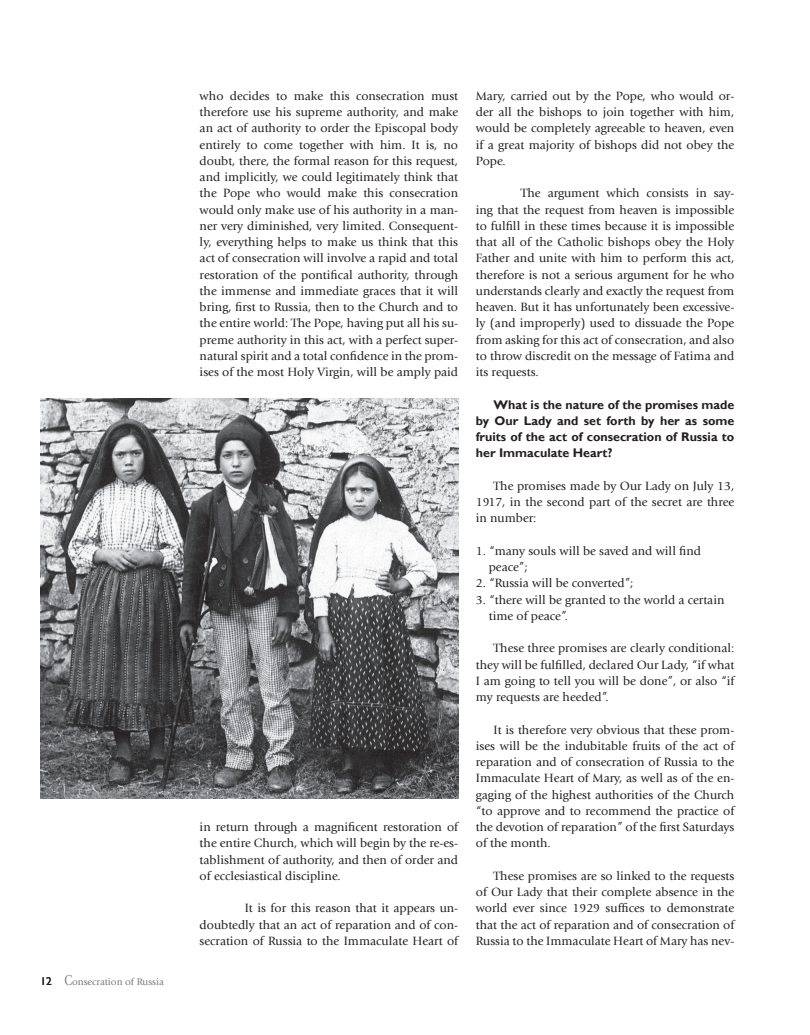
<style>
.page{position:relative;width:810px;height:1035px;background:#fff}
.page>*{position:absolute;margin:0;border:0;box-sizing:border-box;transform-origin:0 0}
.t1{font:12.5px/16.2px "Giovanni Std";color:#231f20;text-align:justify}
.t2{font:700 12.5px/16.2px "Gill Sans";color:#231f20;text-align:justify}
.t3{font:11.25px "Gill Sans";color:#231f20}
.t4{font:10px "Giovanni Std";color:#76787b}
.s1{font-size:15px}
</style>
<div class="page">
<img style="left:40px;top:399px;width:418px;height:399px">
<p class="t3" style="left:41px;top:975px;width:13px">12</p>
<p class="t4" style="left:64px;top:976px;width:101px"><span class="s1">C</span>onsecration of Russia</p>
<p class="t1" style="left:200px;top:88px;width:260px">who decides to make this consecration must therefore use his supreme authority, and make an act of authority to order the Episcopal body entirely to come together with him. It is, no doubt, there, the formal reason for this request, and implicitly, we could legitimately think that the Pope who would make this consecration would only make use of his authority in a man&shy;ner very diminished, very limited. Consequent&shy;ly, everything helps to make us think that this act of consecration will involve a rapid and total restoration of the pontifical authority, through the immense and immediate graces that it will bring, first to Russia, then to the Church and to the entire world: The Pope, having put all his su&shy;preme authority in this act, with a perfect super&shy;natural spirit and a total confidence in the prom&shy;ises of the most Holy Virgin, will be amply paid</p>
<p class="t1" style="left:200px;top:819px;width:260px">in return through a magnificent restoration of the entire Church, which will begin by the re-es&shy;tablishment of authority, and then of order and of ecclesiastical discipline.</p>
<p class="t1" style="left:200px;top:900px;width:260px;text-indent:45px">It is for this reason that it appears un&shy;doubtedly that an act of reparation and of con&shy;secration of Russia to the Immaculate Heart of</p>
<p class="t1" style="left:476px;top:88px;width:260px">Mary, carried out by the Pope, who would or&shy;der all the bishops to join together with him, would be completely agreeable to heaven, even if a great majority of bishops did not obey the Pope.</p>
<p class="t1" style="left:476px;top:185px;width:260px;text-indent:45px">The argument which consists in say&shy;ing that the request from heaven is impossible to fulfill in these times because it is impossible that all of the Catholic bishops obey the Holy Father and unite with him to perform this act, therefore is not a serious argument for he who understands clearly and exactly the request from heaven. But it has unfortunately been excessive&shy;ly (and improperly) used to dissuade the Pope from asking for this act of consecration, and also to throw discredit on the message of Fatima and its requests.</p>
<p class="t2" style="left:476px;top:397px;width:260px;text-indent:18px">What is the nature of the promises made by Our Lady and set forth by her as some fruits of the act of consecration of Russia to her Immaculate Heart?</p>
<p class="t1" style="left:476px;top:478px;width:260px;text-indent:18px">The promises made by Our Lady on July 13, 1917, in the second part of the secret are three in number:</p>
<p class="t1" style="left:489px;top:543px;width:214px;text-indent:-13px">1. “many souls will be saved and will find peace”;</p>
<p class="t1" style="left:476px;top:575px;width:159px">2. “Russia will be converted”;</p>
<p class="t1" style="left:489px;top:592px;width:237px;text-indent:-13px">3. “there will be granted to the world a certain time of peace”.</p>
<p class="t1" style="left:476px;top:640px;width:260px;text-indent:18px">These three promises are clearly conditional: they will be fulfilled, declared Our Lady, “if what I am going to tell you will be done”, or also “if my requests are heeded”.</p>
<p class="t1" style="left:476px;top:722px;width:260px;text-indent:18px">It is therefore very obvious that these prom&shy;ises will be the indubitable fruits of the act of reparation and of consecration of Russia to the Immaculate Heart of Mary, as well as of the en&shy;gaging of the highest authorities of the Church “to approve and to recommend the practice of the devotion of reparation” of the first Saturdays of the month.</p>
<p class="t1" style="left:476px;top:868px;width:260px;text-indent:18px">These promises are so linked to the requests of Our Lady that their complete absence in the world ever since 1929 suffices to demonstrate that the act of reparation and of consecration of Russia to the Immaculate Heart of Mary has nev-</p>
</div>
